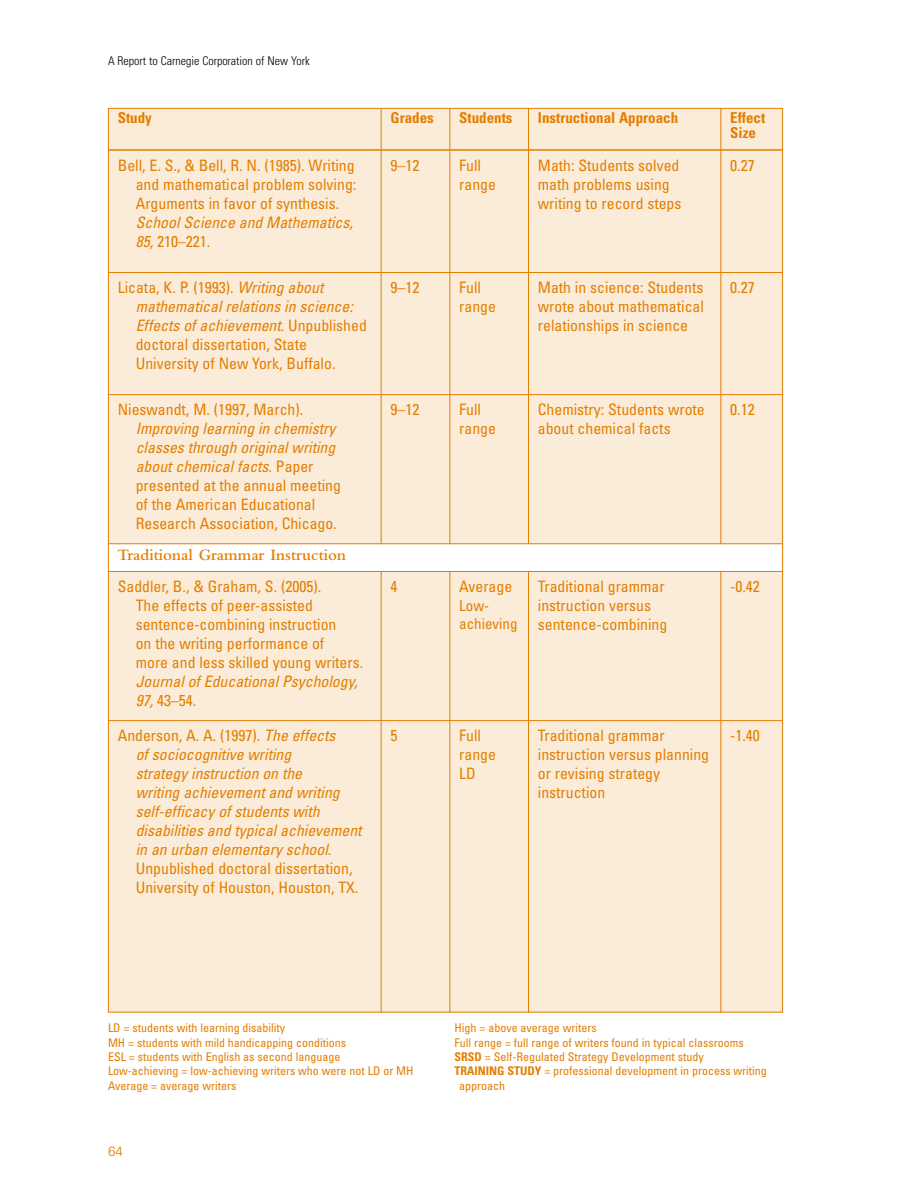
<style>
.page{position:relative;width:918px;height:1188px;background:#fff}
.page>*{position:absolute;margin:0;border:0;box-sizing:border-box;transform-origin:0 0}
.t1{font:600 16.5px "Bembo";color:#e37e00}
.t2{font:condensed 15.75px/18.9px "Univers";color:#e37e00}
.t3{font:italic condensed 15.75px/18.9px "Univers";color:#e37e00}
.t4{font:700 condensed 15px/15px "Univers";color:#e37e00}
.t5{font:condensed 15px/18.6px "Univers";color:#e37e00}
.t6{font:300 13.5px "Univers";color:#e37e00}
.t7{font:condensed 12px/14.4px "Univers";color:#e37e00}
.t8{font:300 condensed 12px "Univers";color:#000}
.s1{font-style:normal}
.s2{font-style:italic}
.s3{font-weight:700}
</style>
<div class="page">
<div style="left:108px;top:108px;width:273px;height:42px;background:#fbecd9"></div>
<div style="left:381px;top:108px;width:69px;height:42px;background:#fbecd9"></div>
<div style="left:450px;top:108px;width:79px;height:42px;background:#fbecd9"></div>
<div style="left:529px;top:108px;width:192px;height:42px;background:#fbecd9"></div>
<div style="left:721px;top:108px;width:62px;height:42px;background:#fbecd9"></div>
<div style="left:108px;top:150px;width:273px;height:122px;background:#fbecd9"></div>
<div style="left:381px;top:150px;width:69px;height:122px;background:#fbecd9"></div>
<div style="left:450px;top:150px;width:79px;height:122px;background:#fbecd9"></div>
<div style="left:529px;top:150px;width:192px;height:122px;background:#fbecd9"></div>
<div style="left:721px;top:150px;width:62px;height:122px;background:#fbecd9"></div>
<div style="left:108px;top:272px;width:273px;height:123px;background:#fbecd9"></div>
<div style="left:381px;top:272px;width:69px;height:123px;background:#fbecd9"></div>
<div style="left:450px;top:272px;width:79px;height:123px;background:#fbecd9"></div>
<div style="left:529px;top:272px;width:192px;height:123px;background:#fbecd9"></div>
<div style="left:721px;top:272px;width:62px;height:123px;background:#fbecd9"></div>
<div style="left:108px;top:395px;width:273px;height:149px;background:#fbecd9"></div>
<div style="left:381px;top:395px;width:69px;height:149px;background:#fbecd9"></div>
<div style="left:450px;top:395px;width:79px;height:149px;background:#fbecd9"></div>
<div style="left:529px;top:395px;width:192px;height:149px;background:#fbecd9"></div>
<div style="left:721px;top:395px;width:62px;height:149px;background:#fbecd9"></div>
<div style="left:108px;top:571px;width:273px;height:150px;background:#fbecd9"></div>
<div style="left:381px;top:571px;width:69px;height:150px;background:#fbecd9"></div>
<div style="left:450px;top:571px;width:79px;height:150px;background:#fbecd9"></div>
<div style="left:529px;top:571px;width:192px;height:150px;background:#fbecd9"></div>
<div style="left:721px;top:571px;width:62px;height:150px;background:#fbecd9"></div>
<div style="left:108px;top:721px;width:273px;height:291px;background:#fbecd9"></div>
<div style="left:381px;top:721px;width:69px;height:291px;background:#fbecd9"></div>
<div style="left:450px;top:721px;width:79px;height:291px;background:#fbecd9"></div>
<div style="left:529px;top:721px;width:192px;height:291px;background:#fbecd9"></div>
<div style="left:721px;top:721px;width:62px;height:291px;background:#fbecd9"></div>
<hr style="left:108px;top:108px;width:1px;height:904px;background:#e37e00">
<hr style="left:381px;top:108px;width:1px;height:436px;background:#e37e00">
<hr style="left:381px;top:571px;width:1px;height:441px;background:#e37e00">
<hr style="left:449px;top:108px;width:1px;height:436px;background:#e37e00">
<hr style="left:449px;top:571px;width:1px;height:441px;background:#e37e00">
<hr style="left:528px;top:108px;width:1px;height:436px;background:#e37e00">
<hr style="left:528px;top:571px;width:1px;height:441px;background:#e37e00">
<hr style="left:720px;top:108px;width:1px;height:436px;background:#e37e00">
<hr style="left:720px;top:571px;width:1px;height:441px;background:#e37e00">
<hr style="left:782px;top:108px;width:1px;height:904px;background:#e37e00">
<hr style="left:108px;top:108px;width:675px;height:1px;background:#e37e00">
<hr style="left:108px;top:149px;width:675px;height:2px;background:#e37e00">
<hr style="left:108px;top:272px;width:675px;height:1px;background:#e37e00">
<hr style="left:108px;top:394px;width:675px;height:1px;background:#e37e00">
<hr style="left:108px;top:543px;width:675px;height:1px;background:#e37e00">
<hr style="left:108px;top:571px;width:675px;height:1px;background:#e37e00">
<hr style="left:108px;top:720px;width:675px;height:1px;background:#e37e00">
<hr style="left:108px;top:1012px;width:675px;height:1px;background:#e37e00">
<p class="t8" style="left:108px;top:56px;width:203px">A Report to Carnegie Corporation of New York</p>
<p class="t4" style="left:118px;top:111px;width:36px">Study</p>
<p class="t4" style="left:391px;top:111px;width:45px">Grades</p>
<p class="t4" style="left:459px;top:111px;width:55px">Students</p>
<p class="t4" style="left:538px;top:111px;width:142px">Instructional Approach</p>
<p class="t4" style="left:730px;top:111px;width:37px">Effect<br>Size</p>
<p class="t2" style="left:136px;top:157px;width:222px;text-align:justify;text-indent:-18px">Bell, E. S., &amp; Bell, R. N. (1985). Writing and mathematical problem solving:<br>Arguments in favor of synthesis.</p>
<p class="t3" style="left:136px;top:214px;width:219px">School Science and Mathematics,<br>85, <span class="s1">210–221.</span></p>
<p class="t2" style="left:391px;top:157px;width:30px">9–12</p>
<p class="t2" style="left:459px;top:157px;width:38px">Full range</p>
<p class="t2" style="left:538px;top:157px;width:145px">Math: Students solved math problems using writing to record steps</p>
<p class="t2" style="left:730px;top:157px;width:26px">0.27</p>
<p class="t2" style="left:136px;top:279px;width:233px;text-indent:-18px">Licata, K. P. (1993). <span class="s2">Writing about mathematical relations in science:<br>Effects of achievement</span>. Unpublished doctoral dissertation, State University of New York, Buffalo.</p>
<p class="t2" style="left:391px;top:279px;width:30px">9–12</p>
<p class="t2" style="left:459px;top:279px;width:38px">Full range</p>
<p class="t2" style="left:538px;top:279px;width:168px;text-align:justify">Math in science: Students wrote about mathematical relationships in science</p>
<p class="t2" style="left:730px;top:279px;width:26px">0.27</p>
<p class="t2" style="left:118px;top:402px;width:187px">Nieswandt, M. (1997, March).</p>
<p class="t2" style="left:136px;top:421px;width:207px"><span class="s2">Improving learning in chemistry classes through original writing about chemical facts</span>. Paper presented at the annual meeting of the American Educational<br>Research Association, Chicago.</p>
<p class="t2" style="left:391px;top:402px;width:30px">9–12</p>
<p class="t2" style="left:459px;top:402px;width:38px">Full range</p>
<p class="t2" style="left:538px;top:402px;width:168px">Chemistry: Students wrote about chemical facts</p>
<p class="t2" style="left:730px;top:402px;width:26px">0.12</p>
<p class="t1" style="left:118px;top:549px;width:230px">Traditional Grammar Instruction</p>
<p class="t2" style="left:136px;top:578px;width:229px;text-indent:-18px">Saddler, B., &amp; Graham, S. (2005).<br>The effects of peer-assisted sentence-combining instruction<br>on the writing performance of<br>more and less skilled young writers.</p>
<p class="t3" style="left:136px;top:673px;width:223px">Journal of Educational Psychology,<br>97, <span class="s1">43–54.</span></p>
<p class="t2" style="left:391px;top:578px;width:8px">4</p>
<p class="t2" style="left:459px;top:578px;width:54px">Average</p>
<p class="t5" style="left:459px;top:597px;width:60px">Low&shy;achieving</p>
<p class="t2" style="left:538px;top:578px;width:131px">Traditional grammar instruction versus sentence-combining</p>
<p class="t2" style="left:730px;top:578px;width:31px">-0.42</p>
<p class="t3" style="left:136px;top:728px;width:227px;text-indent:-18px"><span class="s1">Anderson, A. A. (1997).</span> The effects<br>of sociocognitive writing<br>strategy instruction on the<br>writing achievement and writing self-efficacy of students with disabilities and typical achievement in an urban elementary school<span class="s1">.<br>Unpublished doctoral dissertation, University of Houston, Houston, TX.</span></p>
<p class="t2" style="left:391px;top:728px;width:8px">5</p>
<p class="t2" style="left:459px;top:728px;width:38px">Full range<br>LD</p>
<p class="t2" style="left:538px;top:728px;width:173px">Traditional grammar instruction versus planning or revising strategy instruction</p>
<p class="t2" style="left:730px;top:728px;width:31px">-1.40</p>
<p class="t7" style="left:108px;top:1022px;width:307px">LD = students with learning disability<br>MH = students with mild handicapping conditions<br>ESL = students with English as second language Low-achieving = low-achieving writers who were not LD or MH Average = average writers</p>
<p class="t7" style="left:454px;top:1022px;width:144px">High = above average writers</p>
<p class="t7" style="left:454px;top:1036px;width:291px">Full range = full range of writers found in typical classrooms</p>
<p class="t7" style="left:454px;top:1051px;width:251px"><span class="s3">SRSD</span> = Self-Regulated Strategy Development study</p>
<p class="t7" style="left:454px;top:1065px;width:314px"><span class="s3">TRAINING STUDY</span> = professional development in process writing</p>
<p class="t7" style="left:459px;top:1079px;width:47px">approach</p>
<p class="t6" style="left:108px;top:1147px;width:17px">64</p>
</div>
